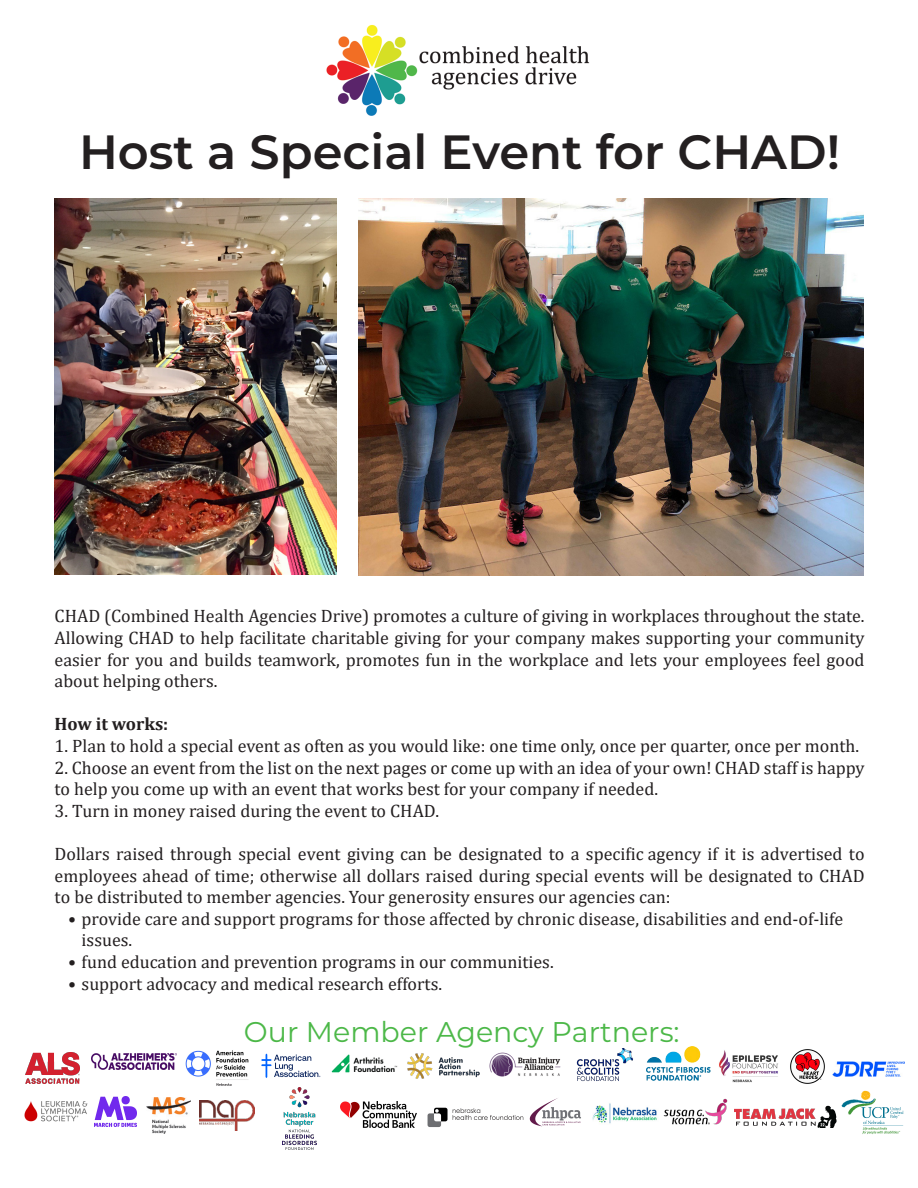
<style>
.page{position:relative;width:918px;height:1188px;background:#fff}
.page>*{position:absolute;margin:0;border:0;box-sizing:border-box;transform-origin:0 0}
.t1{font:600 48px "Montserrat";color:#231f20}
.t2{font:28.5px "Montserrat";color:#4cb848}
.t3{font:18px/21.6px "Cambria";color:#231f20;text-align:justify}
.t4{font:700 18px "Cambria";color:#231f20}
</style>
<div class="page">
<img style="left:326px;top:25px;width:264px;height:91px">
<img style="left:592px;top:1103px;width:60px;height:21px">
<img style="left:331px;top:1054px;width:67px;height:19px">
<img style="left:489px;top:1053px;width:72px;height:24px">
<img style="left:833px;top:1061px;width:71px;height:15px">
<img style="left:24px;top:1101px;width:64px;height:21px">
<img style="left:147px;top:1097px;width:43px;height:36px">
<img style="left:199px;top:1101px;width:55px;height:29px">
<img style="left:54px;top:198px;width:283px;height:377px">
<img style="left:358px;top:199px;width:506px;height:377px">
<img style="left:176px;top:1050px;width:73px;height:36px">
<img style="left:91px;top:1054px;width:85px;height:16px">
<img style="left:261px;top:1053px;width:60px;height:25px">
<img style="left:407px;top:1053px;width:73px;height:26px">
<img style="left:646px;top:1047px;width:64px;height:33px">
<img style="left:719px;top:1050px;width:59px;height:33px">
<img style="left:790px;top:1049px;width:35px;height:35px">
<img style="left:529px;top:1098px;width:52px;height:29px">
<img style="left:94px;top:1097px;width:42px;height:29px">
<img style="left:341px;top:1102px;width:76px;height:26px">
<img style="left:427px;top:1107px;width:97px;height:20px">
<img style="left:739px;top:1105px;width:98px;height:23px">
<img style="left:841px;top:1090px;width:63px;height:44px">
<img style="left:652px;top:1098px;width:87px;height:28px">
<img style="left:25px;top:1052px;width:54px;height:32px">
<img style="left:576px;top:1048px;width:57px;height:34px">
<img style="left:282px;top:1087px;width:35px;height:62px">
<p class="t1" style="left:79px;top:118px;width:763px">Host a Special Event for CHAD!</p>
<p class="t3" style="left:55px;top:605px;width:812px">CHAD (Combined Health Agencies Drive) promotes a culture of giving in workplaces throughout the state.<br>Allowing CHAD to help facilitate charitable giving for your company makes supporting your community easier for you and builds teamwork, promotes fun in the workplace and lets your employees feel good about helping others.</p>
<p class="t4" style="left:55px;top:711px;width:115px">How it works:</p>
<p class="t3" style="left:55px;top:735px;width:806px">1. Plan to hold a special event as often as you would like: one time only, once per quarter, once per month.</p>
<p class="t3" style="left:55px;top:757px;width:811px">2. Choose an event from the list on the next pages or come up with an idea of your own! CHAD staff is happy to help you come up with an event that works best for your company if needed.</p>
<p class="t3" style="left:55px;top:800px;width:386px">3. Turn in money raised during the event to CHAD.</p>
<p class="t3" style="left:55px;top:843px;width:812px">Dollars raised through special event giving can be designated to a specific agency if it is advertised to employees ahead of time; otherwise all dollars raised during special events will be designated to CHAD to be distributed to member agencies. Your generosity ensures our agencies can:</p>
<p class="t3" style="left:82px;top:908px;width:763px;text-indent:-14px">• provide care and support programs for those affected by chronic disease, disabilities and end-of-life issues.</p>
<p class="t3" style="left:68px;top:951px;width:487px">• fund education and prevention programs in our communities.</p>
<p class="t3" style="left:68px;top:973px;width:375px">• support advocacy and medical research efforts.</p>
<p class="t2" style="left:244px;top:1012px;width:437px">Our Member Agency Partners:</p>
</div>
